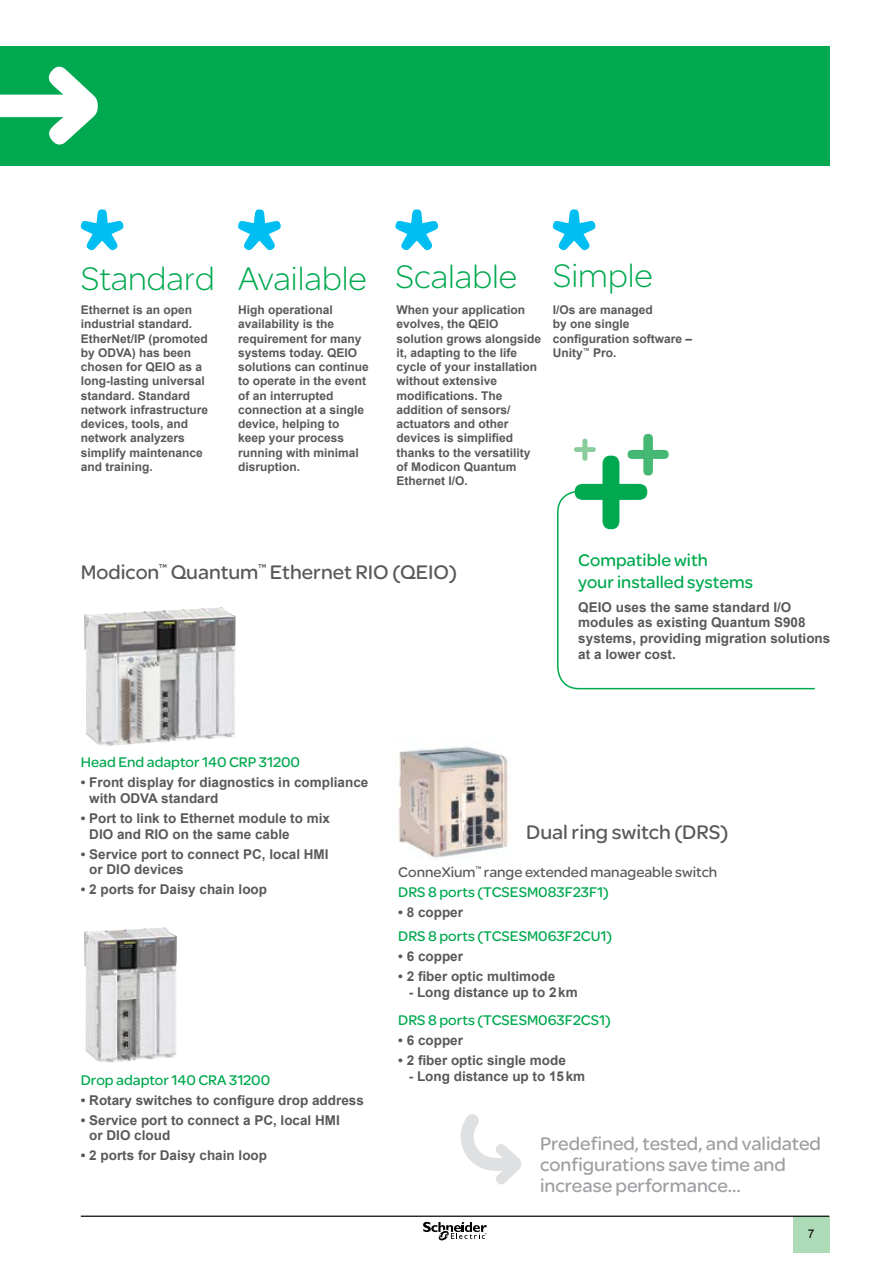
<style>
.page{position:relative;width:893px;height:1263px;background:#fff}
.page>*{position:absolute;margin:0;border:0;box-sizing:border-box;transform-origin:0 0}
.t1{font:300 34.8px "SE Optimist";color:#00a94f}
.t2{font:21px "SE Optimist";color:#58595b}
.t3{font:19.5px/21px "SE Optimist";color:#9d9fa2}
.t4{font:18px/22.5px "SE Optimist";color:#00a94f}
.t5{font:15px "SE Optimist";color:#00a94f}
.t6{font:15px/20px "SE Optimist";color:#58595b}
.t7{font:700 13.5px/15.8px "Arial";color:#58595b}
.t8{font:700 12px/14.2px "Arial";color:#58595b}
.t9{font:12px "Arial";color:#000}
.s1{color:#00a94f}
</style>
<div class="page">
<div style="left:793px;top:1217px;width:37px;height:36px;background:#addab7"></div>
<hr style="left:81px;top:1215px;width:748px;height:2px;background:#000">
<svg style="left:423px;top:1222px;width:64px;height:18px"></svg>
<svg style="left:81px;top:209px;width:43px;height:41px"></svg>
<svg style="left:395px;top:209px;width:43px;height:41px"></svg>
<svg style="left:238px;top:209px;width:43px;height:41px"></svg>
<svg style="left:553px;top:209px;width:42px;height:41px"></svg>
<img style="left:398px;top:746px;width:113px;height:112px">
<svg style="left:557px;top:491px;width:258px;height:199px"></svg>
<svg style="left:574px;top:434px;width:95px;height:95px"></svg>
<img style="left:84px;top:607px;width:151px;height:139px">
<img style="left:84px;top:927px;width:93px;height:136px">
<svg style="left:461px;top:1114px;width:60px;height:71px"></svg>
<div style="left:0;top:47px;width:829px;height:119px;background:#00a94f"></div>
<svg style="left:0;top:66px;width:98px;height:79px"></svg>
<h1 class="t1" style="left:81px;top:255px;width:136px">Standard</h1>
<p class="t8" style="left:81px;top:303px;width:129px">Ethernet is an open industrial standard.<br>EtherNet/IP (promoted by ODVA) has been chosen for QEIO as a long-lasting universal standard. Standard network infrastructure devices, tools, and network analyzers simplify maintenance and training.</p>
<h1 class="t1" style="left:238px;top:255px;width:130px">Available</h1>
<p class="t8" style="left:238px;top:303px;width:132px">High operational availability is the requirement for many systems today. QEIO solutions can continue to operate in the event of an interrupted connection at a single device, helping to keep your process running with minimal disruption.</p>
<h1 class="t1" style="left:395px;top:253px;width:123px">Scalable</h1>
<p class="t8" style="left:396px;top:303px;width:146px">When your application evolves, the QEIO solution grows alongside it, adapting to the life cycle of your installation without extensive modifications. The addition of sensors/ actuators and other devices is simplified thanks to the versatility of Modicon Quantum<br>Ethernet I/O.</p>
<h1 class="t1" style="left:553px;top:253px;width:101px">Simple</h1>
<p class="t8" style="left:553px;top:303px;width:141px">I/Os are managed<br>by one single configuration software –<br>Unity<sup>™</sup> Pro.</p>
<h2 class="t2" style="left:81px;top:558px;width:378px">Modicon<sup>™</sup> Quantum<sup>™</sup> Ethernet RIO (QEIO)</h2>
<h3 class="t4" style="left:578px;top:548px;width:176px">Compatible with<br>your installed systems</h3>
<p class="t7" style="left:578px;top:599px;width:254px">QEIO uses the same standard I/O modules as existing Quantum S908 systems, providing migration solutions at a lower cost.</p>
<p class="t5" style="left:81px;top:752px;width:221px">Head End adaptor 140 CRP 31200</p>
<p class="t7" style="left:89px;top:775px;width:281px;text-indent:-8px">• Front display for diagnostics in compliance with ODVA standard</p>
<p class="t7" style="left:89px;top:811px;width:242px;text-indent:-8px">• Port to link to Ethernet module to mix<br>DIO and RIO on the same cable</p>
<p class="t7" style="left:89px;top:846px;width:241px;text-indent:-8px">• Service port to connect PC, local HMI or DIO devices</p>
<p class="t7" style="left:81px;top:882px;width:188px">• 2 ports for Daisy chain loop</p>
<p class="t5" style="left:81px;top:1069px;width:191px">Drop adaptor 140 CRA 31200</p>
<p class="t7" style="left:81px;top:1092px;width:285px">• Rotary switches to configure drop address</p>
<p class="t7" style="left:89px;top:1112px;width:252px;text-indent:-8px">• Service port to connect a PC, local HMI or DIO cloud</p>
<p class="t7" style="left:81px;top:1148px;width:188px">• 2 ports for Daisy chain loop</p>
<h2 class="t2" style="left:526px;top:817px;width:204px">Dual ring switch (DRS)</h2>
<p class="t6" style="left:398px;top:861px;width:320px">ConneXium<sup>™</sup> range extended manageable switch<br><span class="s1">DRS 8 ports (TCSESM083F23F1)</span></p>
<p class="t7" style="left:398px;top:904px;width:66px">• 8 copper</p>
<p class="t5" style="left:398px;top:925px;width:215px">DRS 8 ports (TCSESM063F2CU1)</p>
<p class="t7" style="left:398px;top:949px;width:66px">• 6 copper</p>
<p class="t7" style="left:398px;top:969px;width:159px">• 2 fiber optic multimode</p>
<p class="t7" style="left:409px;top:984px;width:170px">- Long distance up to 2km</p>
<p class="t5" style="left:398px;top:1010px;width:214px">DRS 8 ports (TCSESM063F2CS1)</p>
<p class="t7" style="left:398px;top:1033px;width:66px">• 6 copper</p>
<p class="t7" style="left:398px;top:1053px;width:169px">• 2 fiber optic single mode</p>
<p class="t7" style="left:409px;top:1069px;width:178px">- Long distance up to 15km</p>
<h3 class="t3" style="left:540px;top:1132px;width:282px">Predefined, tested, and validated configurations save time and increase performance...</h3>
<p class="t9" style="left:808px;top:1225px;width:8px">7</p>
</div>
